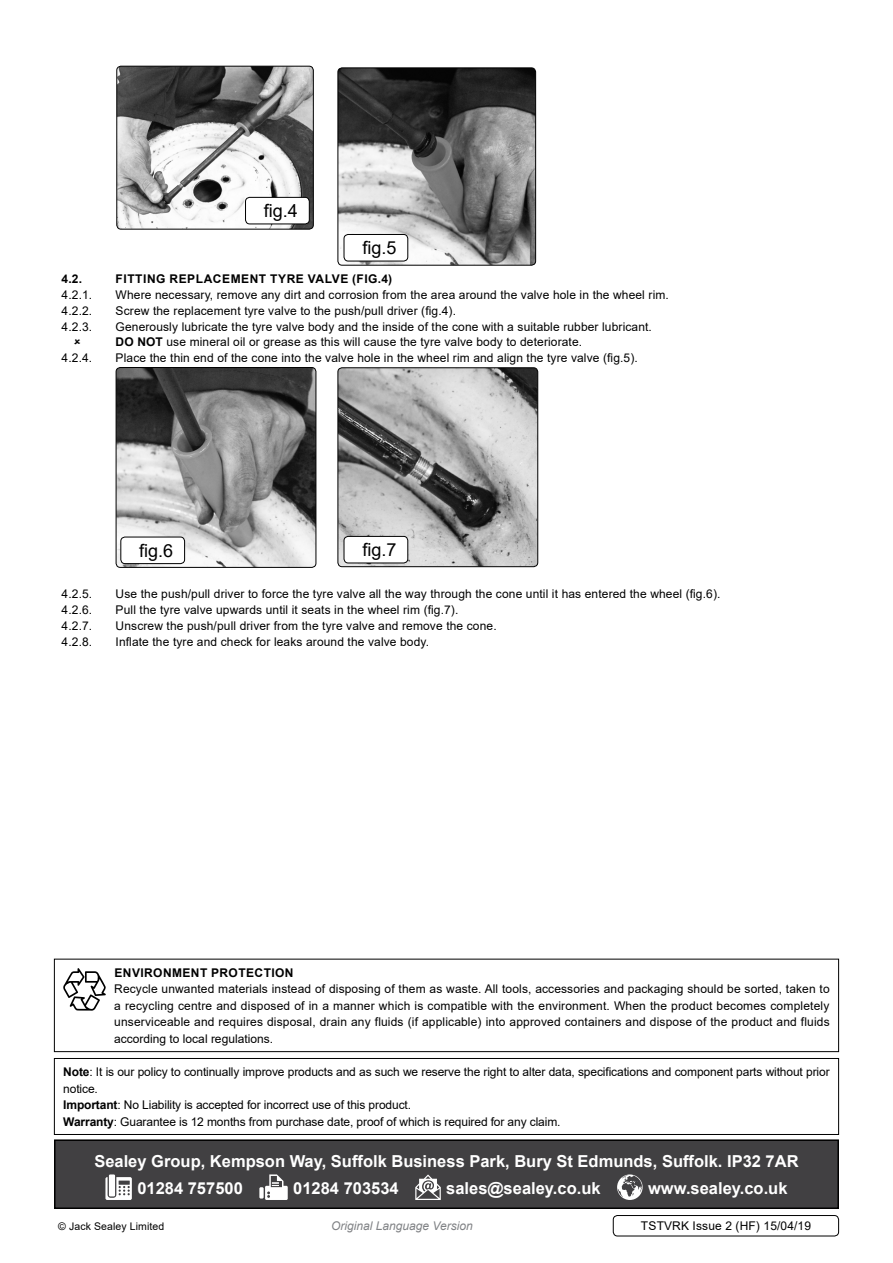
<style>
.page{position:relative;width:893px;height:1263px;background:#fff}
.page>*{position:absolute;margin:0;border:0;box-sizing:border-box;transform-origin:0 0}
.t1{font:18px "Arial";color:#000}
.t2{font:700 16.5px/26.7px "Arial";color:#fff}
.t3{font:12px/16.5px "Arial";letter-spacing:.01em;color:#000}
.t4{font:12px/16.5px "Arial";letter-spacing:-.01em;color:#000}
.t5{font:700 12px "Arial";letter-spacing:.045em;color:#000}
.t6{font:italic 12px "Arial";color:#808285}
.t7{font:10.5px "Arial";letter-spacing:.01em;color:#000}
.s1{font-weight:700}
</style>
<div class="page">
<img style="left:117px;top:66px;width:196px;height:162px">
<div style="left:116px;top:66px;width:198px;height:164px;border:1px solid #000;border-radius:4px"></div>
<img style="left:338px;top:68px;width:198px;height:196px">
<div style="left:337px;top:68px;width:199px;height:198px;border:1px solid #000;border-radius:4px"></div>
<div style="left:246px;top:197px;width:63px;height:27px;background:#fff;border-radius:4px"></div>
<div style="left:245px;top:197px;width:65px;height:27px;border:1px solid #000;border-radius:4px"></div>
<div style="left:344px;top:234px;width:64px;height:27px;background:#fff;border-radius:4px"></div>
<div style="left:344px;top:234px;width:64px;height:27px;border:1px solid #000;border-radius:4px"></div>
<img style="left:116px;top:367px;width:200px;height:200px">
<div style="left:116px;top:367px;width:200px;height:201px;border:1px solid #000;border-radius:4px"></div>
<div style="left:121px;top:537px;width:64px;height:27px;background:#fff;border-radius:4px"></div>
<div style="left:120px;top:537px;width:65px;height:27px;border:1px solid #000;border-radius:4px"></div>
<img style="left:339px;top:368px;width:199px;height:199px">
<div style="left:337px;top:367px;width:201px;height:200px;border:1px solid #000;border-radius:4px"></div>
<div style="left:344px;top:536px;width:64px;height:27px;background:#fff;border-radius:4px"></div>
<div style="left:344px;top:536px;width:64px;height:27px;border:1px solid #000;border-radius:4px"></div>
<div style="left:55px;top:1140px;width:783px;height:68px;background:#414042"></div>
<svg style="left:105px;top:1177px;width:27px;height:23px"></svg>
<div style="left:109px;top:1174px;width:6px;height:22px;background:#fff"></div>
<div style="left:259px;top:1187px;width:5px;height:11px;background:#fff"></div>
<svg style="left:265px;top:1174px;width:23px;height:26px"></svg>
<svg style="left:415px;top:1174px;width:26px;height:26px"></svg>
<svg style="left:617px;top:1174px;width:26px;height:26px"></svg>
<div style="left:54px;top:1139px;width:785px;height:70px;border:2px solid #000"></div>
<div style="left:54px;top:959px;width:785px;height:93px;border:1px solid #000"></div>
<svg style="left:63px;top:968px;width:43px;height:43px"></svg>
<div style="left:54px;top:1058px;width:785px;height:77px;border:1px solid #000"></div>
<div style="left:613px;top:1215px;width:226px;height:21px;border:1px solid #000;border-radius:4px"></div>
<h1 class="t1" style="left:264px;top:198px;width:36px">fig.4</h1>
<h1 class="t1" style="left:362px;top:235px;width:36px">fig.5</h1>
<p class="t5" style="left:62px;top:271px;width:37px">4.2. Fitti</p>
<p class="t5" style="left:147px;top:271px;width:247px">ng Replacement Tyre Valve (fig .4)</p>
<p class="t3" style="left:62px;top:286px;width:32px">4.2.1.</p>
<p class="t3" style="left:116px;top:286px;width:555px">Where necessary, remove any dirt and corrosion from the area around the valve hole in the wheel rim.</p>
<p class="t3" style="left:62px;top:302px;width:32px">4.2.2.</p>
<p class="t3" style="left:116px;top:302px;width:342px">Screw the replacement tyre valve to the push/pull driver (fig.4).</p>
<p class="t3" style="left:62px;top:318px;width:32px">4.2.3.</p>
<p class="t3" style="left:116px;top:318px;width:538px;line-height:15.8px">Generously lubricate the tyre valve body and the inside of the cone with a suitable rubber lubricant.<br><span class="s1">DO NOT</span> use mineral oil or grease as this will cause the tyre valve body to deteriorate.</p>
<p class="t3" style="left:62px;top:349px;width:32px">4.2.4.</p>
<p class="t3" style="left:116px;top:349px;width:524px">Place the thin end of the cone into the valve hole in the wheel rim and align the tyre valve (fig.5).</p>
<h1 class="t1" style="left:139px;top:538px;width:36px">fig.6</h1>
<h1 class="t1" style="left:362px;top:537px;width:36px">fig.7</h1>
<p class="t3" style="left:62px;top:586px;width:32px">4.2.5.</p>
<p class="t3" style="left:116px;top:586px;width:606px">Use the push/pull driver to force the tyre valve all the way through the cone until it has entered the wheel (fig.6).</p>
<p class="t3" style="left:62px;top:601px;width:32px">4.2.6.</p>
<p class="t3" style="left:116px;top:601px;width:344px">Pull the tyre valve upwards until it seats in the wheel rim (fig.7).</p>
<p class="t3" style="left:62px;top:617px;width:32px">4.2.7.</p>
<p class="t3" style="left:116px;top:617px;width:382px">Unscrew the push/pull driver from the tyre valve and remove the cone.</p>
<p class="t3" style="left:62px;top:633px;width:32px">4.2.8.</p>
<p class="t3" style="left:116px;top:633px;width:315px">Inflate the tyre and check for leaks around the valve body.</p>
<p class="t5" style="left:114px;top:964px;width:181px">Environment Protection</p>
<p class="t3" style="left:114px;top:981px;width:717px;text-align:justify">Recycle unwanted materials instead of disposing of them as waste. All tools, accessories and packaging should be sorted, taken to a recycling centre and disposed of in a manner which is compatible with the environment. When the product becomes completely unserviceable and requires disposal, drain any fluids (if applicable) into approved containers and dispose of the product and fluids according to local regulations.</p>
<p class="t4" style="left:63px;top:1063px;width:768px"><span class="s1">Note</span>: It is our policy to continually improve products and as such we reserve the right to alter data, specifications and component parts without prior notice.<br><span class="s1">Important</span>: No Liability is accepted for incorrect use of this product.<br><span class="s1">Warranty</span>: Guarantee is 12 months from purchase date, proof of which is required for any claim.</p>
<h2 class="t2" style="left:137px;top:1148px;width:651px;text-indent:-43px">Sealey Group, Kempson Way, Suffolk Business Park, Bury St Edmunds, Suffolk. IP32 7AR<br>01284 757500</h2>
<h2 class="t2" style="left:293px;top:1174px;width:107px">01284 703534</h2>
<h2 class="t2" style="left:446px;top:1174px;width:156px">sales@sealey.co.uk</h2>
<h2 class="t2" style="left:648px;top:1174px;width:141px">www.sealey.co.uk</h2>
<p class="t7" style="left:58px;top:1219px;width:108px">© Jack Sealey Limited</p>
<p class="t6" style="left:331px;top:1218px;width:143px">Original Language Version</p>
<p class="t3" style="left:641px;top:1218px;width:172px">TSTVRK Issue 2 (HF) 15/04/19</p>
</div>
